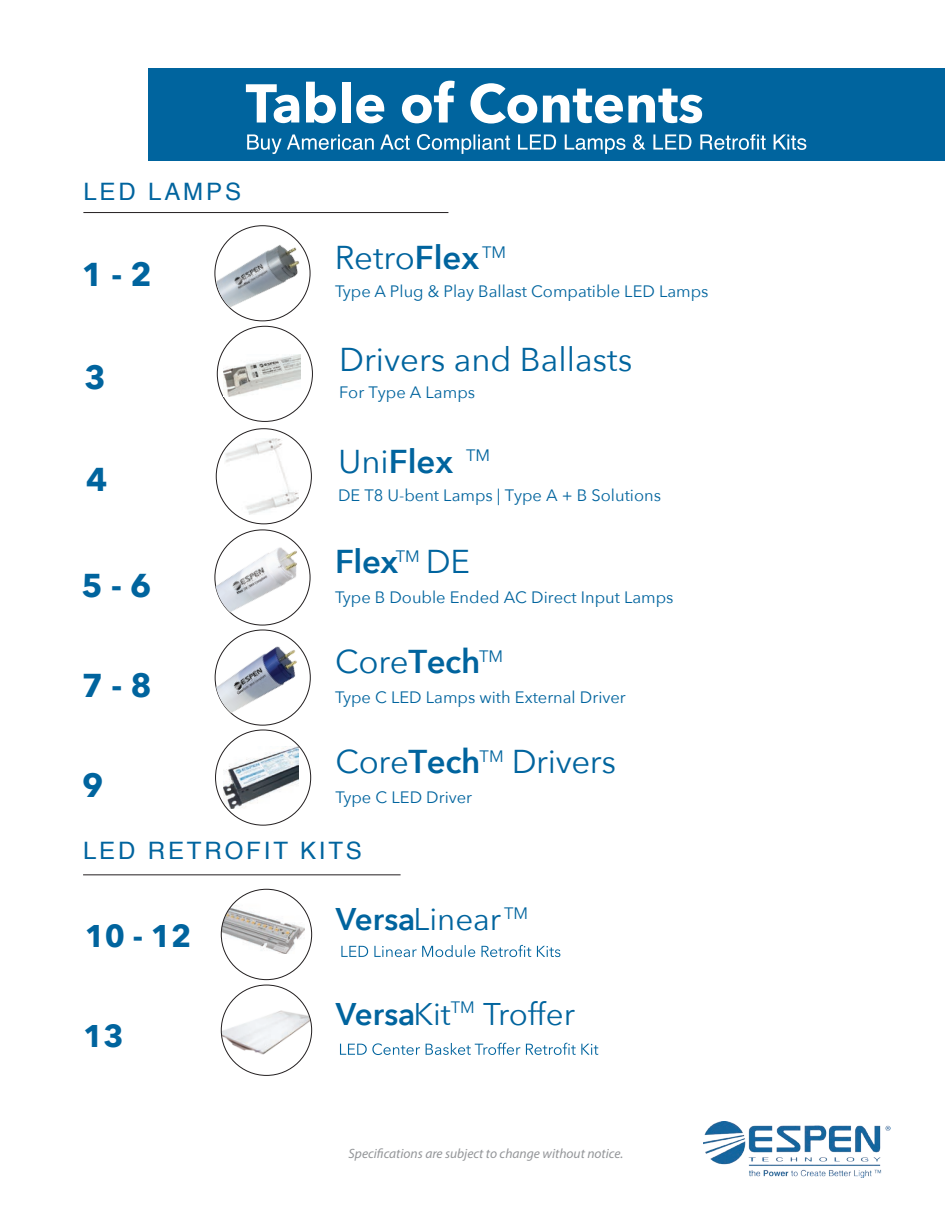
<style>
.page{position:relative;width:945px;height:1215px;background:#fff}
.page>*{position:absolute;margin:0;border:0;box-sizing:border-box;transform-origin:0 0}
.t1{font:700 54px "Avenir Next";color:#fff}
.t2{font:33px "Avenir Next";color:#00649e}
.t3{font:600 33px "Avenir Next";letter-spacing:-.005em;color:#00649e}
.t4{font:700 33px "Avenir Next";color:#00649e}
.t5{font:31.35px "Avenir Next";color:#00649e}
.t6{font:700 31.35px "Avenir Next";color:#00649e}
.t7{font:24px "Helvetica";letter-spacing:.12em;color:#00649e}
.t8{font:16.5px "Avenir Next";color:#00649e}
.t9{font:italic 13.5px "Myriad Pro";color:#949699}
.s1{font-weight:600}
.s2{font-weight:400}
</style>
<div class="page">
<div style="left:148px;top:69px;width:797px;height:92px;background:#00649e"></div>
<svg style="left:247px;top:134px;width:559px;height:20px"></svg>
<hr style="left:83px;top:212px;width:365px;height:1px;background:#231f20">
<hr style="left:83px;top:874px;width:318px;height:1px;background:#231f20">
<img style="left:221px;top:996px;width:91px;height:73px">
<svg style="left:341px;top:945px;width:219px;height:12px"></svg>
<svg style="left:340px;top:1043px;width:258px;height:12px"></svg>
<img style="left:224px;top:355px;width:76px;height:41px">
<img style="left:225px;top:438px;width:73px;height:77px">
<img style="left:224px;top:747px;width:74px;height:62px">
<img style="left:216px;top:226px;width:95px;height:95px;border-radius:48px">
<img style="left:215px;top:530px;width:95px;height:95px;border-radius:48px">
<img style="left:215px;top:630px;width:95px;height:95px;border-radius:48px">
<img style="left:221px;top:893px;width:84px;height:61px">
<img style="left:703px;top:1122px;width:188px;height:55px">
<h1 class="t1" style="left:246px;top:57px;width:460px">Table of Contents</h1>
<h3 class="t7" style="left:83px;top:173px;width:159px">LED LAMPS</h3>
<h2 class="t4" style="left:82px;top:246px;width:71px">1 - 2</h2>
<h2 class="t4" style="left:85px;top:348px;width:23px">3</h2>
<h2 class="t4" style="left:86px;top:451px;width:23px">4</h2>
<h2 class="t4" style="left:82px;top:557px;width:71px">5 - 6</h2>
<h2 class="t4" style="left:82px;top:657px;width:71px">7 - 8</h2>
<h2 class="t4" style="left:82px;top:757px;width:23px">9</h2>
<h2 class="t2" style="left:335px;top:230px;width:173px">Retro<span class="s1">Flex</span> <sup>TM</sup></h2>
<p class="t8" style="left:335px;top:277px;width:375px">Type A Plug &amp; Play Ballast Compatible LED Lamps</p>
<h2 class="t2" style="left:339px;top:332px;width:295px">Drivers and Ballasts</h2>
<p class="t8" style="left:339px;top:378px;width:138px">For Type A Lamps</p>
<h2 class="t3" style="left:338px;top:434px;width:154px"><span class="s2">Uni</span>Flex <sup>TM</sup></h2>
<p class="t8" style="left:338px;top:481px;width:324px">DE T8 U-bent Lamps | Type A + B Solutions</p>
<h2 class="t3" style="left:335px;top:533px;width:136px">Flex<sup>TM</sup> <span class="s2">DE</span></h2>
<p class="t8" style="left:335px;top:583px;width:340px">Type B Double Ended AC Direct Input Lamps</p>
<h2 class="t2" style="left:335px;top:633px;width:169px">Core<span class="s1">Tech</span><sup>TM</sup></h2>
<p class="t8" style="left:335px;top:683px;width:292px">Type C LED Lamps with External Driver</p>
<h2 class="t2" style="left:335px;top:733px;width:282px">Core<span class="s1">Tech</span> Drivers</h2>
<p class="t8" style="left:480px;top:743px;width:26px">TM</p>
<p class="t8" style="left:336px;top:783px;width:138px">Type C LED Driver</p>
<h3 class="t7" style="left:83px;top:832px;width:280px">LED RETROFIT KITS</h3>
<h3 class="t6" style="left:85px;top:908px;width:108px">10 - 12</h3>
<h3 class="t6" style="left:83px;top:1009px;width:42px">13</h3>
<h3 class="t5" style="left:336px;top:892px;width:194px"><span class="s1">Versa</span>Linear <sup>TM</sup></h3>
<h3 class="t5" style="left:336px;top:988px;width:241px"><span class="s1">Versa</span>Kit<sup>TM</sup> Troffer</h3>
<p class="t9" style="left:349px;top:1145px;width:276px">Specifications are subject to change without notice.</p>
</div>
